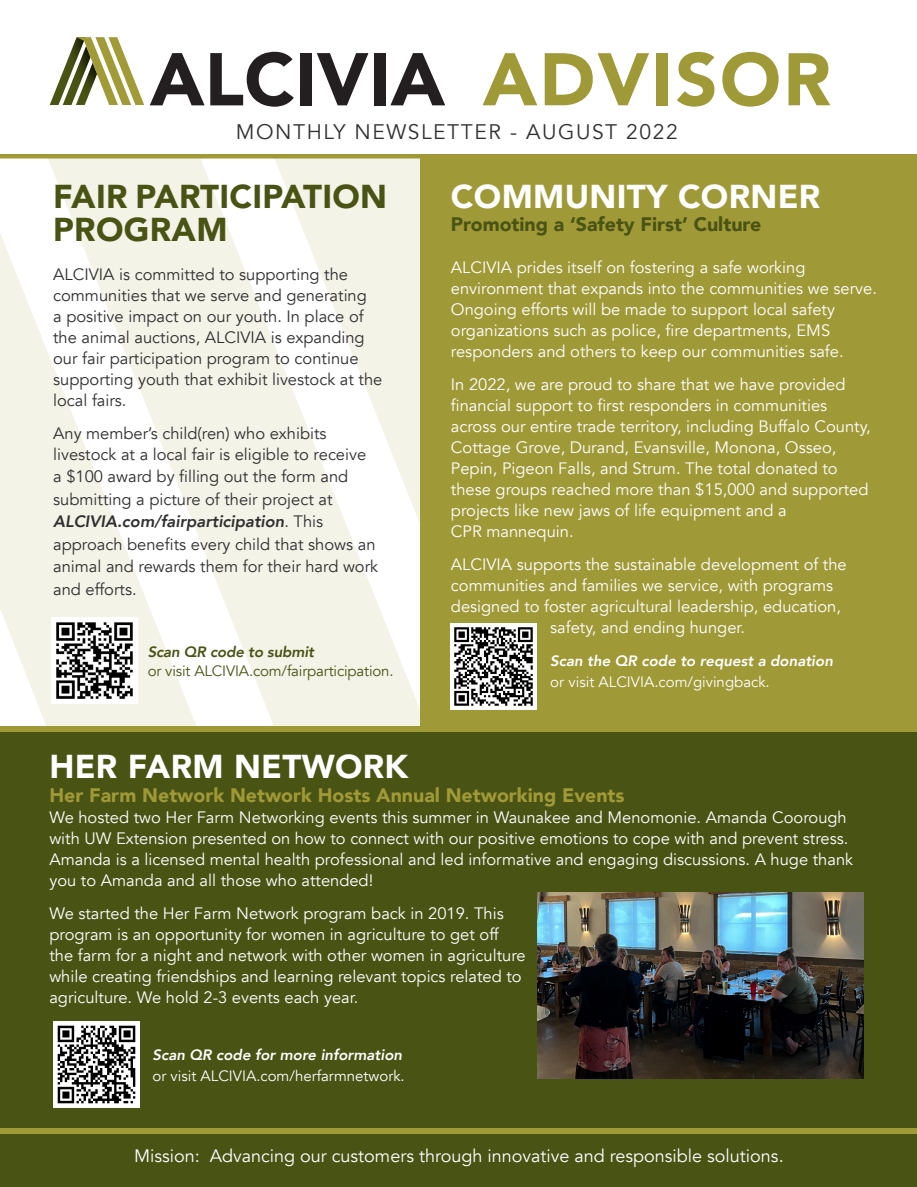
<style>
.page{position:relative;width:917px;height:1187px;background:#fff}
.page>*{position:absolute;margin:0;border:0;box-sizing:border-box;transform-origin:0 0}
.t1{font:900 73.5px "Avenir";letter-spacing:.03em;color:#a09937}
.t2{font:900 33px "Avenir";letter-spacing:.01em;color:#fff}
.t3{font:900 33px/33px "Avenir";letter-spacing:.01em;color:#495314}
.t4{font:21px "Avenir";letter-spacing:.075em;color:#312f30}
.t5{font:900 19.5px "Avenir";color:#a09937}
.t6{font:900 19.5px "Avenir";color:#495314}
.t7{font:18px "Avenir";color:#fff}
.t8{font:16.5px/21px "Avenir";color:#fff}
.t9{font:16.5px/21px "Avenir";color:#312f30}
.t10{font:15px/21px "Avenir";color:#fff}
.Bullets{font:15px "Avenir";letter-spacing:-.01em;color:#495314}
.t11{font:italic 800 15px "Avenir";color:#fff}
.Bullets-2{font:italic 800 15px "Avenir";letter-spacing:-.01em;color:#495314}
.s1{font-weight:800;font-style:italic}
</style>
<div class="page">
<svg style="left:0;top:158px;width:199px;height:568px;fill:#f3f3e7"></svg>
<svg style="left:199px;top:158px;width:220px;height:568px;fill:#f3f3e7"></svg>
<div style="left:0;top:1133px;width:916px;height:53px;background:#495314"></div>
<svg style="left:150px;top:53px;width:54px;height:52px"></svg>
<svg style="left:210px;top:52px;width:84px;height:55px"></svg>
<div style="left:300px;top:53px;width:11px;height:52px;background:#231f20"></div>
<svg style="left:317px;top:53px;width:51px;height:52px"></svg>
<div style="left:373px;top:53px;width:12px;height:52px;background:#231f20"></div>
<svg style="left:390px;top:53px;width:55px;height:52px"></svg>
<svg style="left:50px;top:37px;width:94px;height:68px"></svg>
<div style="left:0;top:727px;width:916px;height:403px;background:#495314"></div>
<div style="left:0;top:1127px;width:916px;height:6px;background:#a09937"></div>
<div style="left:0;top:726px;width:916px;height:5px;background:#a09937"></div>
<img style="left:52px;top:617px;width:85px;height:86px">
<hr style="left:0;top:154px;width:916px;height:4px;background:#a09937">
<div style="left:419px;top:156px;width:497px;height:572px;background:#a09937"></div>
<img style="left:537px;top:892px;width:326px;height:186px">
<img style="left:451px;top:623px;width:85px;height:86px">
<img style="left:53px;top:1021px;width:86px;height:85px">
<h1 class="t1" style="left:482px;top:17px;width:349px">ADVISOR</h1>
<p class="t4" style="left:236px;top:119px;width:443px">MONTHLY NEWSLETTER - AUGUST 2022</p>
<p class="t3" style="left:53px;top:179px;width:335px">FAIR PARTICIPATION<br>PROGRAM</p>
<p class="t9" style="left:53px;top:264px;width:330px">ALCIVIA is committed to supporting the communities that we serve and generating<br>a positive impact on our youth. In place of the animal auctions, ALCIVIA is expanding our fair participation program to continue supporting youth that exhibit livestock at the local fairs.</p>
<p class="t9" style="left:53px;top:423px;width:314px">Any member’s child(ren) who exhibits livestock at a local fair is eligible to receive</p>
<p class="t9" style="left:53px;top:465px;width:326px;line-height:22.5px">a $100 award by filling out the form and submitting a picture of their project at <span class="s1">ALCIVIA.com/fairparticipation</span>. This approach benefits every child that shows an animal and rewards them for their hard work and efforts.</p>
<p class="Bullets-2" style="left:148px;top:643px;width:168px">Scan QR code to submit</p>
<p class="Bullets" style="left:148px;top:661px;width:247px">or visit ALCIVIA.com/fairparticipation.</p>
<p class="t2" style="left:451px;top:168px;width:371px">COMMUNITY CORNER</p>
<p class="t6" style="left:451px;top:207px;width:312px">Promoting a ‘Safety First’ Culture</p>
<p class="t8" style="left:451px;top:257px;width:427px">ALCIVIA prides itself on fostering a safe working environment that expands into the communities we serve.<br>Ongoing efforts will be made to support local safety organizations such as police, fire departments, EMS responders and others to keep our communities safe.</p>
<p class="t8" style="left:451px;top:374px;width:421px">In 2022, we are proud to share that we have provided financial support to first responders in communities across our entire trade territory, including Buffalo County, Cottage Grove, Durand, Evansville, Monona, Osseo, Pepin, Pigeon Falls, and Strum. The total donated to these groups reached more than $15,000 and supported projects like new jaws of life equipment and a<br>CPR mannequin.</p>
<p class="t8" style="left:451px;top:554px;width:397px">ALCIVIA supports the sustainable development of the</p>
<p class="t8" style="left:451px;top:575px;width:383px">communities and families we service, with programs</p>
<p class="t8" style="left:451px;top:596px;width:391px">designed to foster agricultural leadership, education,</p>
<p class="t8" style="left:550px;top:617px;width:196px">safety, and ending hunger.</p>
<p class="t11" style="left:550px;top:652px;width:284px">Scan the QR code to request a donation</p>
<p class="t10" style="left:550px;top:671px;width:221px">or visit ALCIVIA.com/givingback.</p>
<p class="t2" style="left:49px;top:738px;width:360px">HER FARM NETWORK</p>
<p class="t5" style="left:49px;top:778px;width:576px">Her Farm Network Network Hosts Annual Networking Events</p>
<p class="t8" style="left:49px;top:806px;width:805px">We hosted two Her Farm Networking events this summer in Waunakee and Menomonie. Amanda Coorough with UW Extension presented on how to connect with our positive emotions to cope with and prevent stress.<br>Amanda is a licensed mental health professional and led informative and engaging discussions. A huge thank you to Amanda and all those who attended!</p>
<p class="t8" style="left:49px;top:902px;width:477px">We started the Her Farm Network program back in 2019. This program is an opportunity for women in agriculture to get off the farm for a night and network with other women in agriculture while creating friendships and learning relevant topics related to agriculture. We hold 2-3 events each year.</p>
<p class="t10" style="left:152px;top:1044px;width:254px"><span class="s1">Scan QR code for more information </span>or visit ALCIVIA.com/herfarmnetwork.</p>
<p class="t7" style="left:134px;top:1145px;width:651px">Mission: Advancing our customers through innovative and responsible solutions.</p>
</div>
